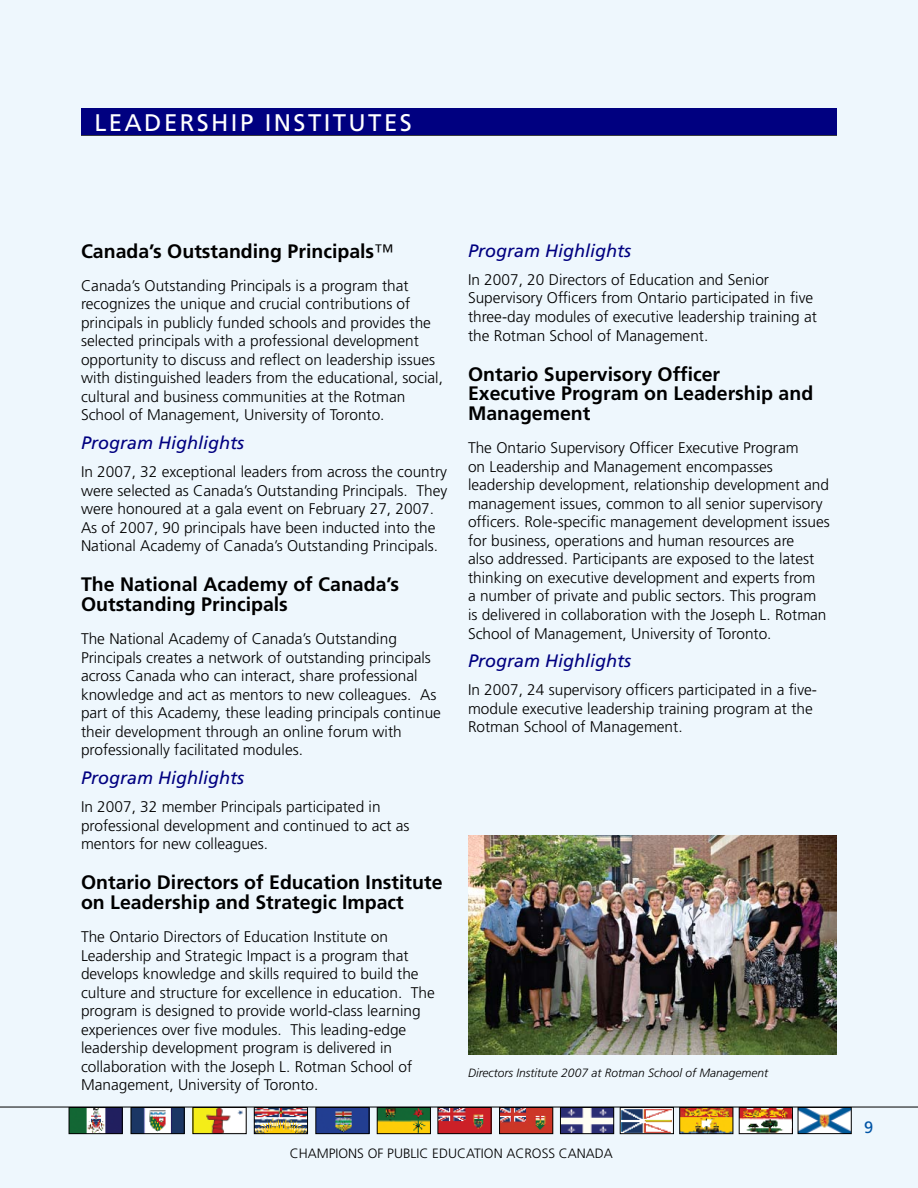
<style>
.page{position:relative;width:918px;height:1188px;background:#eef7fd}
.page>*{position:absolute;margin:0;border:0;box-sizing:border-box;transform-origin:0 0}
.t1{font:24px "Frutiger LT Std";letter-spacing:.1em;color:#fff}
.t2{font:700 19.5px/19.8px "Frutiger LT Std";color:#000}
.t3{font:italic 18px "Frutiger LT Std";color:#000080}
.t4{font:16.5px "Frutiger LT Std";color:#0054a6}
.t5{font:300 15.45px/18.6px "Frutiger LT Std";color:#000}
.t6{font:300 13.5px "Frutiger LT Std";color:#000}
.t7{font:italic 300 12px "Frutiger LT Std";color:#000}
.s1{font-weight:300}
</style>
<div class="page">
<img style="left:622px;top:1109px;width:50px;height:23px">
<div style="left:620px;top:1107px;width:54px;height:27px;border:1px solid #000"></div>
<img style="left:501px;top:1109px;width:50px;height:23px">
<div style="left:499px;top:1107px;width:54px;height:27px;border:1px solid #000"></div>
<img style="left:256px;top:1109px;width:50px;height:23px">
<div style="left:254px;top:1107px;width:54px;height:27px;border:1px solid #000"></div>
<img style="left:440px;top:1109px;width:50px;height:23px">
<div style="left:438px;top:1107px;width:54px;height:27px;border:1px solid #000"></div>
<img style="left:379px;top:1109px;width:50px;height:23px">
<div style="left:377px;top:1107px;width:54px;height:27px;border:1px solid #000"></div>
<img style="left:133px;top:1109px;width:50px;height:23px">
<div style="left:131px;top:1107px;width:54px;height:27px;border:1px solid #000"></div>
<img style="left:71px;top:1109px;width:50px;height:23px">
<div style="left:69px;top:1107px;width:54px;height:27px;border:1px solid #000"></div>
<img style="left:317px;top:1109px;width:50px;height:23px">
<div style="left:315px;top:1107px;width:54px;height:27px;border:1px solid #000"></div>
<img style="left:800px;top:1109px;width:50px;height:23px">
<div style="left:798px;top:1107px;width:54px;height:27px;border:1px solid #000"></div>
<img style="left:741px;top:1109px;width:50px;height:23px">
<div style="left:739px;top:1107px;width:54px;height:27px;border:1px solid #000"></div>
<img style="left:195px;top:1109px;width:50px;height:23px">
<div style="left:193px;top:1107px;width:54px;height:27px;border:1px solid #000"></div>
<img style="left:681px;top:1109px;width:50px;height:23px">
<div style="left:679px;top:1107px;width:54px;height:27px;border:1px solid #000"></div>
<img style="left:562px;top:1109px;width:50px;height:23px">
<div style="left:560px;top:1107px;width:54px;height:27px;border:1px solid #000"></div>
<hr style="left:81px;top:134px;width:756px;height:2px;background:#000">
<hr style="left:0;top:1107px;width:918px;height:1px;background:#000">
<div style="left:81px;top:108px;width:756px;height:27px;background:#000080"></div>
<img style="left:468px;top:836px;width:369px;height:218px">
<h1 class="t1" style="left:94px;top:108px;width:319px">LEADERSHIP I NSTITUTES</h1>
<p class="t2" style="left:81px;top:241px;width:314px">Canada’s Outstanding Principals<span class="s1">™</span></p>
<p class="t5" style="left:81px;top:276px;width:363px">Canada’s Outstanding Principals is a program that recognizes the unique and crucial contributions of principals in publicly funded schools and provides the selected principals with a professional development opportunity to discuss and reflect on leadership issues with distinguished leaders from the educational, social, cultural and business communities at the Rotman School of Management, U niversity of Toronto.</p>
<p class="t3" style="left:81px;top:432px;width:165px">Program Highlights</p>
<p class="t5" style="left:81px;top:463px;width:368px">In 2007, 32 exceptional leaders from across the country were selected as Canada’s Outstanding Principals. They were honoured at a gala event on February 27, 2007.<br>As of 2007, 90 principals have been inducted into the National Academy of Canada’s Outstanding Principals.</p>
<p class="t2" style="left:81px;top:575px;width:320px">The National Academy of Canada’s<br>Outstanding Principals</p>
<p class="t5" style="left:81px;top:630px;width:361px">The National Academy of Canada’s Outstanding Principals creates a network of outstanding principals across Canada who can interact, share professional knowledge and act as mentors to new colleagues. As part of this Academy, these leading principals continue their development through an online forum with professionally facilitated modules.</p>
<p class="t3" style="left:81px;top:767px;width:165px">Program Highlights</p>
<p class="t5" style="left:81px;top:798px;width:330px">In 2007, 32 member Principals participated in professional development and continued to act as mentors for new colleagues.</p>
<p class="t2" style="left:81px;top:873px;width:363px">Ontario Directors of Education Institute on Leadership and Strategic Impact</p>
<p class="t5" style="left:81px;top:928px;width:355px">The Ontario Directors of Education Institute on Leadership and Strategic Impact is a program that develops knowledge and skills required to build the culture and structure for excellence in education. The program is designed to provide world-class learning experiences over five modules. This leading-edge leadership development program is delivered in collaboration with the Joseph L. Rotman School of Management, U niversity of Toronto.</p>
<p class="t3" style="left:468px;top:240px;width:165px">Program Highlights</p>
<p class="t5" style="left:468px;top:271px;width:351px">In 2007, 20 Directors of Education and Senior Supervisory Officers from Ontario participated in five three-day modules of executive leadership training at the Rotman School of Management.</p>
<p class="t2" style="left:468px;top:364px;width:347px">Ontario Supervisory Officer<br>Executive Program on Leadership and<br>Management</p>
<p class="t5" style="left:468px;top:439px;width:363px">The Ontario Supervisory Officer Executive Program<br>on Leadership and Management encompasses leadership development, relationship development and management issues, common to all senior supervisory officers. Role-specific management development issues for business, operations and human resources are<br>also addressed. Participants are exposed to the latest thinking on executive development and experts from<br>a number of private and public sectors. This program<br>is delivered in collaboration with the Joseph L. Rotman School of Management, U niversity of Toronto.</p>
<p class="t3" style="left:468px;top:650px;width:165px">Program Highlights</p>
<p class="t5" style="left:468px;top:681px;width:351px">In 2007, 24 supervisory officers participated in a five&shy;module executive leadership training program at the<br>Rotman School of Management.</p>
<p class="t7" style="left:468px;top:1066px;width:302px">Directors Institute 2007 at Rotman School of Management</p>
<p class="t6" style="left:290px;top:1146px;width:19px">Champ</p>
<p class="t6" style="left:336px;top:1146px;width:13px">ions</p>
<p class="t6" style="left:368px;top:1146px;width:173px">of public education ac ross</p>
<p class="t6" style="left:559px;top:1146px;width:19px">Cana</p>
<p class="t6" style="left:595px;top:1146px;width:17px">da</p>
<p class="t4" style="left:864px;top:1117px;width:11px">9</p>
</div>
